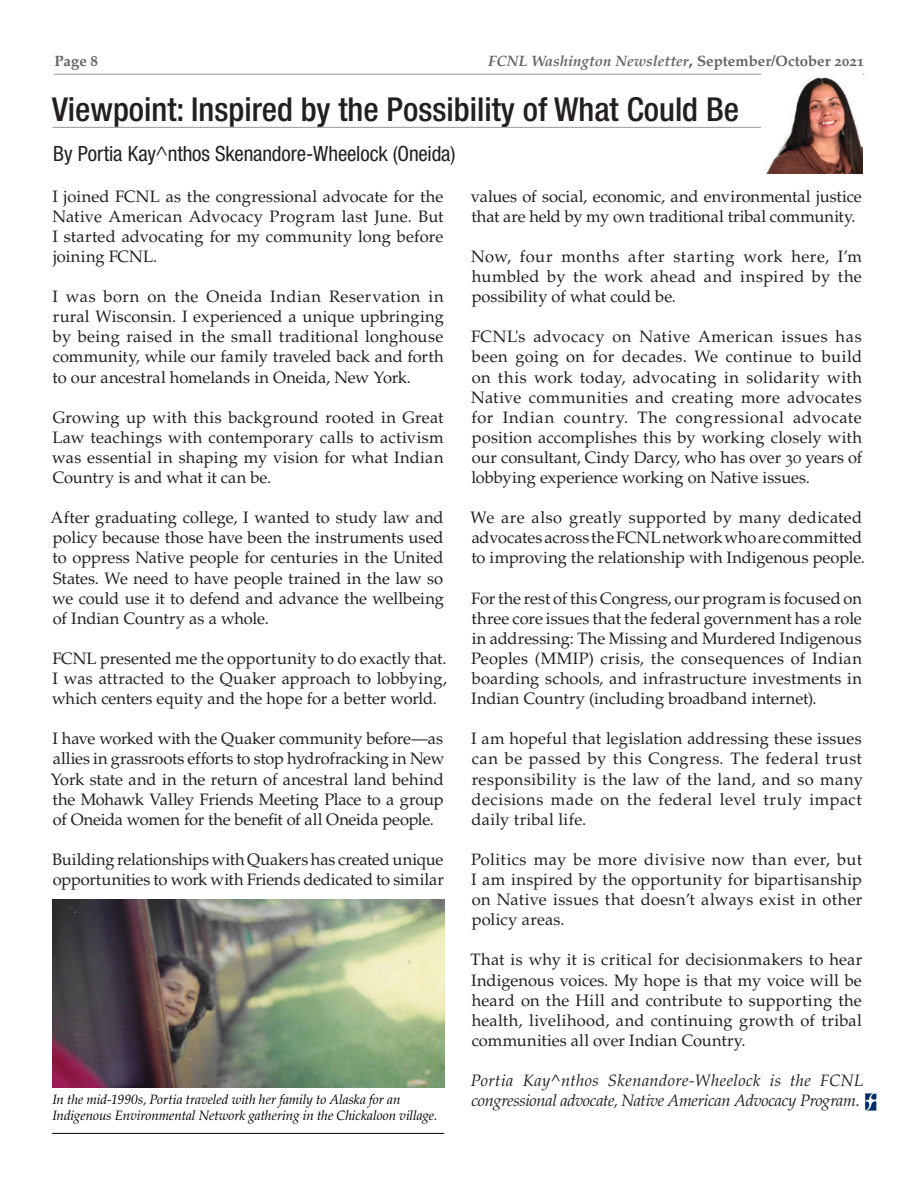
<style>
.page{position:relative;width:918px;height:1188px;background:#fff}
.page>*{position:absolute;margin:0;border:0;box-sizing:border-box;transform-origin:0 0}
.Article_Title_Sans{font:500 condensed 33px "Helvetica Neue LT Std";color:#231f20}
.Article_Author{font:condensed 21px "Helvetica Neue LT Std";letter-spacing:-.005em;color:#231f20}
.Article_Text{font:16.5px/20.1px "Palatino LT Std";color:#231f20;text-align:justify}
.Article_Text-2{font:italic 16.5px/20.1px "Palatino LT Std";letter-spacing:-.015em;color:#231f20}
.t1{font:italic 700 15px "Palatino LT Std";color:#636466}
.t2{font:700 15px "Palatino LT Std";color:#636466}
.Photo_Caption{font:italic 13.5px/16.5px "Palatino LT Std";letter-spacing:-.01em;color:#000}
.s1{font-weight:900;font-style:normal}
.s2{font-style:normal}
</style>
<div class="page">
<hr style="left:54px;top:74px;width:810px;height:1px;background:#949698">
<svg style="left:865px;top:1093px;width:11px;height:18px"></svg>
<hr style="left:53px;top:127px;width:710px;height:1px;background:#949698">
<img style="left:762px;top:74px;width:101px;height:99px">
<img style="left:52px;top:900px;width:392px;height:188px">
<hr style="left:52px;top:1133px;width:392px;height:1px;background:#000">
<p class="t2" style="left:54px;top:52px;width:45px">Page 8</p>
<p class="t1" style="left:488px;top:52px;width:378px">FCNL Washington Newsletter<span class="s1">,</span> <span class="s2">September/October 2021</span></p>
<p class="Article_Title_Sans" style="left:52px;top:90px;width:689px">Viewpoint: Inspired by the Possibility of What Could Be</p>
<p class="Article_Author" style="left:53px;top:142px;width:404px">By Portia Kay^nthos Skenandore-Wheelock (Oneida)</p>
<p class="Article_Text" style="left:52px;top:186px;width:393px">I joined FCNL as the congressional advocate for the Native American Advocacy Program last June. But I started advocating for my community long before joining FCNL.</p>
<p class="Article_Text" style="left:52px;top:287px;width:393px">I was born on the Oneida Indian Reservation in rural Wisconsin. I experienced a unique upbringing by being raised in the small traditional longhouse community, while our family traveled back and forth to our ancestral homelands in Oneida, New York.</p>
<p class="Article_Text" style="left:52px;top:407px;width:393px">Growing up with this background rooted in Great Law teachings with contemporary calls to activism was essential in shaping my vision for what Indian Country is and what it can be.</p>
<p class="Article_Text" style="left:51px;top:508px;width:395px">After graduating college, I wanted to study law and policy because those have been the instruments used to oppress Native people for centuries in the United States. We need to have people trained in the law so we could use it to defend and advance the wellbeing of Indian Country as a whole.</p>
<p class="Article_Text" style="left:52px;top:649px;width:396px">FCNL presented me the opportunity to do exactly that.<br>I was attracted to the Quaker approach to lobbying, which centers equity and the hope for a better world.</p>
<p class="Article_Text" style="left:51px;top:729px;width:395px">I have worked with the Quaker community before—as allies in grassroots efforts to stop hydrofracking in New York state and in the return of ancestral land behind the Mohawk Valley Friends Meeting Place to a group of Oneida women for the benefit of all Oneida people.</p>
<p class="Article_Text" style="left:52px;top:850px;width:393px">Building relationships with Quakers has created unique opportunities to work with Friends dedicated to similar</p>
<p class="Article_Text" style="left:471px;top:186px;width:393px">values of social, economic, and environmental justice that are held by my own traditional tribal community.</p>
<p class="Article_Text" style="left:471px;top:247px;width:392px">Now, four months after starting work here, I’m humbled by the work ahead and inspired by the possibility of what could be.</p>
<p class="Article_Text" style="left:471px;top:327px;width:393px">FCNL's advocacy on Native American issues has been going on for decades. We continue to build on this work today, advocating in solidarity with Native communities and creating more advocates for Indian country. The congressional advocate position accomplishes this by working closely with our consultant, Cindy Darcy, who has over 30 years of lobbying experience working on Native issues.</p>
<p class="Article_Text" style="left:471px;top:508px;width:396px;text-align:left">We are also greatly supported by many dedicated advocates across the FCNL network who are committed to improving the relationship with Indigenous people.</p>
<p class="Article_Text" style="left:471px;top:588px;width:392px">For the rest of this Congress, our program is focused on three core issues that the federal government has a role in addressing: The Missing and Murdered Indigenous Peoples (MMIP) crisis, the consequences of Indian boarding schools, and infrastructure investments in Indian Country (including broadband internet).</p>
<p class="Article_Text" style="left:471px;top:729px;width:393px">I am hopeful that legislation addressing these issues can be passed by this Congress. The federal trust responsibility is the law of the land, and so many decisions made on the federal level truly impact daily tribal life.</p>
<p class="Article_Text" style="left:471px;top:850px;width:393px">Politics may be more divisive now than ever, but I am inspired by the opportunity for bipartisanship on Native issues that doesn’t always exist in other policy areas.</p>
<p class="Article_Text" style="left:470px;top:950px;width:394px">That is why it is critical for decisionmakers to hear Indigenous voices. My hope is that my voice will be heard on the Hill and contribute to supporting the health, livelihood, and continuing growth of tribal communities all over Indian Country.</p>
<p class="Article_Text-2" style="left:471px;top:1071px;width:394px">Portia Kay^nthos Skenandore-Wheelock is the FCNL congressional advocate, Native American Advocacy Program.</p>
<p class="Photo_Caption" style="left:52px;top:1091px;width:387px">In the mid-1990s, Portia traveled with her family to Alaska for an<br>Indigenous Environmental Network gathering in the Chickaloon village.</p>
</div>
